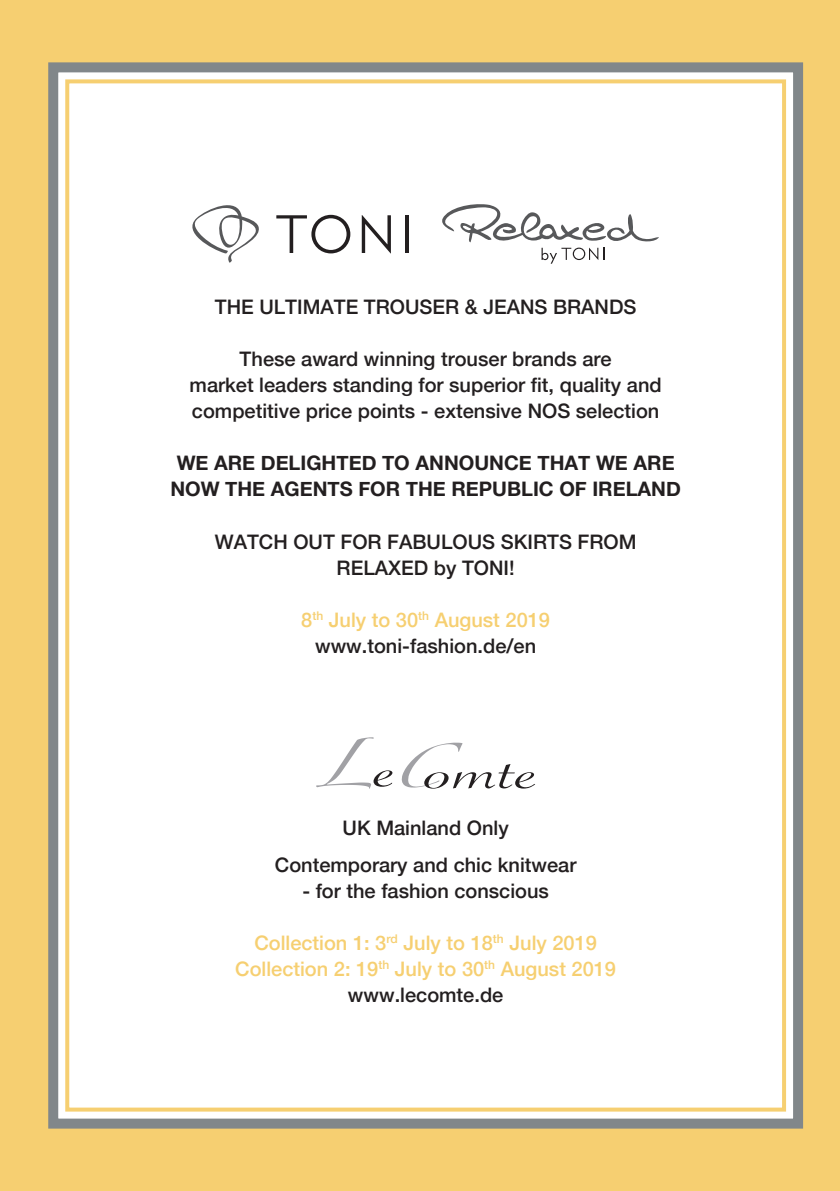
<style>
.page{position:relative;width:840px;height:1191px;background:#fff}
.page>*{position:absolute;margin:0;border:0;box-sizing:border-box;transform-origin:0 0}
.t1{font:500 20px/26px "Helvetica Neue";color:#231f20;text-align:center}
.t2{font:500 20px/26px "Helvetica Neue";color:#f6cf71;text-align:center}
.t3{font:700 20px/26px "Helvetica Neue";color:#231f20;text-align:center}
.s1{color:#f6cf71}
.s2{color:#231f20}
</style>
<div class="page">
<div style="left:0;top:0;width:839px;height:1191px;background:#f6cf71"></div>
<div style="left:53px;top:67px;width:744px;height:1056px;background:#fff"></div>
<div style="left:48px;top:62px;width:754px;height:1066px;border:10px solid #81878a"></div>
<div style="left:65px;top:79px;width:720px;height:1032px;border:4px solid #f6cf71"></div>
<svg style="left:401px;top:742px;width:134px;height:46px"></svg>
<svg style="left:316px;top:737px;width:76px;height:52px"></svg>
<svg style="left:192px;top:205px;width:67px;height:58px"></svg>
<hr style="left:405px;top:215px;width:4px;height:38px;background:#231f20">
<svg style="left:276px;top:215px;width:74px;height:38px"></svg>
<svg style="left:361px;top:215px;width:29px;height:38px"></svg>
<svg style="left:442px;top:204px;width:216px;height:60px"></svg>
<p class="t1" style="left:215px;top:293px;width:423px">THE ULTIMATE TROUSER &amp; JEANS BRANDS</p>
<p class="t1" style="left:189px;top:345px;width:473px">These award winning trouser brands are<br>market leaders standing for superior fit, quality and competitive price points - extensive NOS selection</p>
<p class="t3" style="left:170px;top:451px;width:512px">WE ARE DELIGHTED TO ANNOUNCE THAT WE ARE<br>NOW THE AGENTS FOR THE REPUBLIC OF IRELAND</p>
<p class="t1" style="left:215px;top:527px;width:423px">WATCH OUT FOR FABULOUS SKIRTS FROM<br>RELAXED by TONI!</p>
<p class="t1" style="left:301px;top:605px;width:250px"><span class="s1">8</span><sup>th</sup> <span class="s1">July to 30</span><sup>th</sup> <span class="s1">August 2019 </span>www.toni-fashion.de/en</p>
<p class="t1" style="left:275px;top:807px;width:303px;line-height:37.4px">UK Mainland Only<br>Contemporary and chic knitwear</p>
<p class="t1" style="left:302px;top:876px;width:248px">- for the fashion conscious</p>
<p class="t2" style="left:235px;top:928px;width:382px">Collection 1: 3<sup>rd</sup> July to 18<sup>th</sup> July 2019<br>Collection 2: 19<sup>th</sup> July to 30<sup>th</sup> August 2019 <span class="s2">www.lecomte.de</span></p>
</div>
